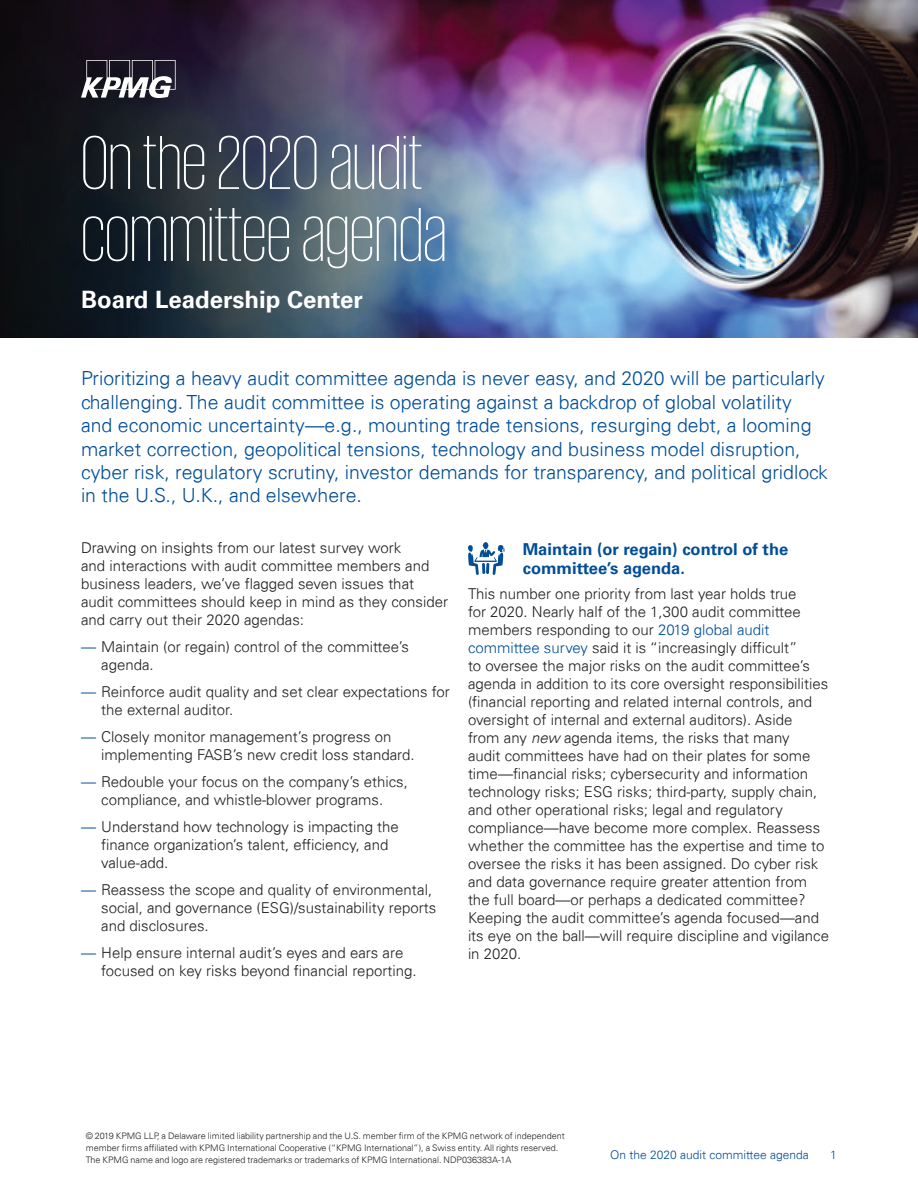
<style>
.page{position:relative;width:918px;height:1188px;background:#fff}
.page>*{position:absolute;margin:0;border:0;box-sizing:border-box;transform-origin:0 0}
.t1{font:200 78px/72px "KPMG";color:#fff}
.t2{font:700 24px "Univers 65";color:#fff}
.t3{font:300 19.5px/23.4px "Univers 45";color:#014d97}
.t4{font:700 16.5px/19.8px "Univers 65";color:#014d97}
.t5{font:300 15px/18px "Univers 45";color:#231f20}
.t6{font:300 12px "Univers 45";color:#014d97}
.t7{font:300 9px/12px "Univers 45";color:#231f20}
.s1{color:#014d97}
.s2{font-style:italic}
</style>
<div class="page">
<img style="left:0;top:0;width:918px;height:338px">
<svg style="left:468px;top:542px;width:37px;height:33px"></svg>
<svg style="left:81px;top:60px;width:95px;height:38px"></svg>
<h1 class="t1" style="left:81px;top:125px;width:367px">On the 2020 audit committee agenda</h1>
<h2 class="t2" style="left:81px;top:286px;width:283px">Board Leadership Center</h2>
<p class="t3" style="left:81px;top:367px;width:748px">Prioritizing a heavy audit committee agenda is never easy, and 2020 will be particularly challenging. The audit committee is operating against a backdrop of global volatility and economic uncertainty—e.g., mounting trade tensions, resurging debt, a looming market correction, geopolitical tensions, technology and business model disruption, cyber risk, regulatory scrutiny, investor demands for transparency, and political gridlock in the U.S., U.K., and elsewhere.</p>
<p class="t5" style="left:81px;top:539px;width:369px">Drawing on insights from our latest survey work<br>and interactions with audit committee members and business leaders, we’ve flagged seven issues that audit committees should keep in mind as they consider and carry out their 2020 agendas:</p>
<p class="t5" style="left:101px;top:638px;width:309px;text-indent:-20px"><span class="s1">—</span> Maintain (or regain) control of the committee’s agenda.</p>
<p class="t5" style="left:101px;top:683px;width:350px;text-indent:-20px"><span class="s1">—</span> Reinforce audit quality and set clear expectations for the external auditor.</p>
<p class="t5" style="left:101px;top:728px;width:315px;text-indent:-20px"><span class="s1">—</span> Closely monitor management’s progress on implementing FASB’s new credit loss standard.</p>
<p class="t5" style="left:81px;top:773px;width:328px;text-align:center"><span class="s1">—</span> Redouble your focus on the company’s ethics, compliance, and whistle-blower programs.</p>
<p class="t5" style="left:101px;top:818px;width:299px;text-indent:-20px"><span class="s1">—</span> Understand how technology is impacting the finance organization’s talent, efficiency, and value-add.</p>
<p class="t5" style="left:101px;top:881px;width:337px;text-indent:-20px"><span class="s1">—</span> Reassess the scope and quality of environmental, social, and governance (ESG)/sustainability reports and disclosures.</p>
<p class="t5" style="left:101px;top:944px;width:317px;text-indent:-20px"><span class="s1">—</span> Help ensure internal audit’s eyes and ears are focused on key risks beyond financial reporting.</p>
<p class="t4" style="left:523px;top:539px;width:267px">Maintain (or regain) control of the committee’s agenda.</p>
<p class="t5" style="left:468px;top:585px;width:363px">This number one priority from last year holds true<br>for 2020. Nearly half of the 1,300 audit committee members responding to our <span class="s1">2019 global audit committee survey</span> said it is “increasingly difficult”<br>to oversee the major risks on the audit committee’s agenda in addition to its core oversight responsibilities (financial reporting and related internal controls, and oversight of internal and external auditors). Aside<br>from any <span class="s2">new</span> agenda items, the risks that many<br>audit committees have had on their plates for some time—financial risks; cybersecurity and information technology risks; ESG risks; third-party, supply chain, and other operational risks; legal and regulatory compliance—have become more complex. Reassess whether the committee has the expertise and time to oversee the risks it has been assigned. Do cyber risk and data governance require greater attention from the full board—or perhaps a dedicated committee?<br>Keeping the audit committee’s agenda focused—and its eye on the ball—will require discipline and vigilance in 2020.</p>
<p class="t7" style="left:86px;top:1130px;width:481px">© 2019 KPMG LLP, a Delaware limited liability partnership and the U.S. member firm of the KPMG network of independent member firms affiliated with KPMG International Cooperative (“KPMG International”), a Swiss entity. All rights reserved.<br>The KPMG name and logo are registered trademarks or trademarks of KPMG International. NDP036383A-1A</p>
<p class="t6" style="left:610px;top:1148px;width:200px">On the 2020 audit committee agenda</p>
<p class="t6" style="left:830px;top:1148px;width:8px">1</p>
</div>
